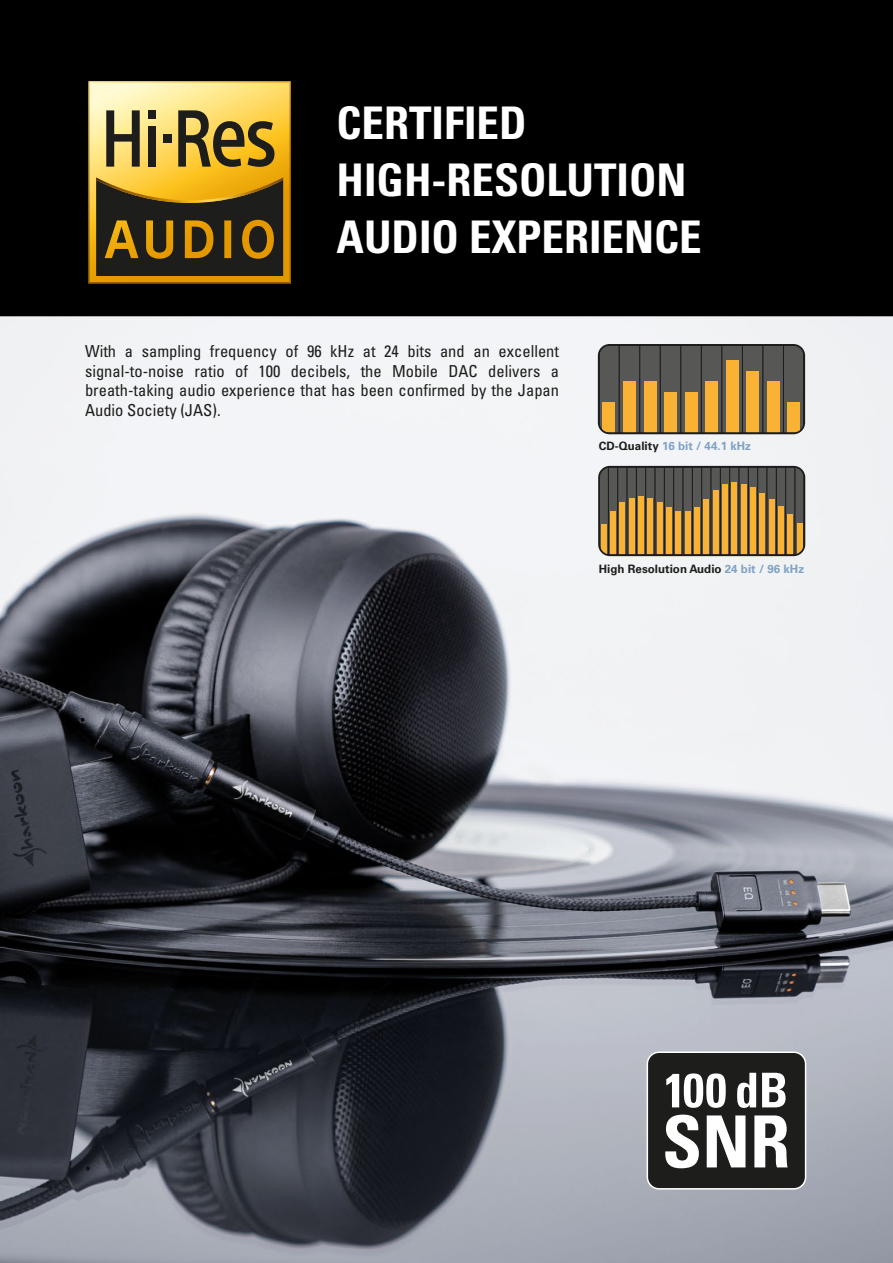
<style>
.page{position:relative;width:893px;height:1263px;background:#fff}
.page>*{position:absolute;margin:0;border:0;box-sizing:border-box;transform-origin:0 0}
.t1{font:700 condensed 45px/57px "Univers";color:#fff}
.t2{font:condensed 16.5px/19.5px "Univers";color:#1d1d1b;text-align:justify}
.t3{font:700 11.55px "Univers";color:#1d1d1b}
.t4{font:700 11.55px "Univers";color:#7ea2c6}
.s1{color:#1d1d1b}
.s2{color:#7ea2c6}
</style>
<div class="page">
<img style="left:0;top:0;width:893px;height:1263px">
<svg style="left:89px;top:81px;width:202px;height:203px;background:#9d8237"></svg>
<svg style="left:599px;top:345px;width:205px;height:88px;background:#8e7446"></svg>
<div style="left:598px;top:344px;width:207px;height:90px;border:2px solid #1d1d1b;border-radius:11px"></div>
<svg style="left:599px;top:467px;width:205px;height:88px;background:#917441"></svg>
<div style="left:598px;top:466px;width:207px;height:90px;border:2px solid #1d1d1b;border-radius:11px"></div>
<div style="left:647px;top:1052px;width:159px;height:137px;background:#1d1d1b;border-radius:12px"></div>
<div style="left:647px;top:1051px;width:159px;height:138px;border:2px solid #fff;border-radius:12px"></div>
<svg style="left:666px;top:1073px;width:60px;height:35px"></svg>
<svg style="left:737px;top:1073px;width:19px;height:35px"></svg>
<svg style="left:762px;top:1073px;width:24px;height:34px"></svg>
<svg style="left:665px;top:1114px;width:34px;height:54px"></svg>
<svg style="left:707px;top:1115px;width:38px;height:52px"></svg>
<svg style="left:754px;top:1115px;width:34px;height:52px"></svg>
<h1 class="t1" style="left:337px;top:94px;width:367px">CERTIFIED<br>HIGH-RESOLUTION<br>AUDIO EXPERIENCE</h1>
<p class="t2" style="left:85px;top:341px;width:476px">With a sampling frequency of 96 kHz at 24 bits and an excellent signal-to-noise ratio of 100 decibels, the Mobile DAC delivers a breath-taking audio experience that has been confirmed by the Japan Audio Society (JAS).</p>
<p class="t4" style="left:599px;top:439px;width:154px"><span class="s1">CD-Quality</span> 16 bit / 44.1 kHz</p>
<p class="t3" style="left:599px;top:562px;width:207px">High Resolution Audio <span class="s2">24 bit / 96 kHz</span></p>
</div>
